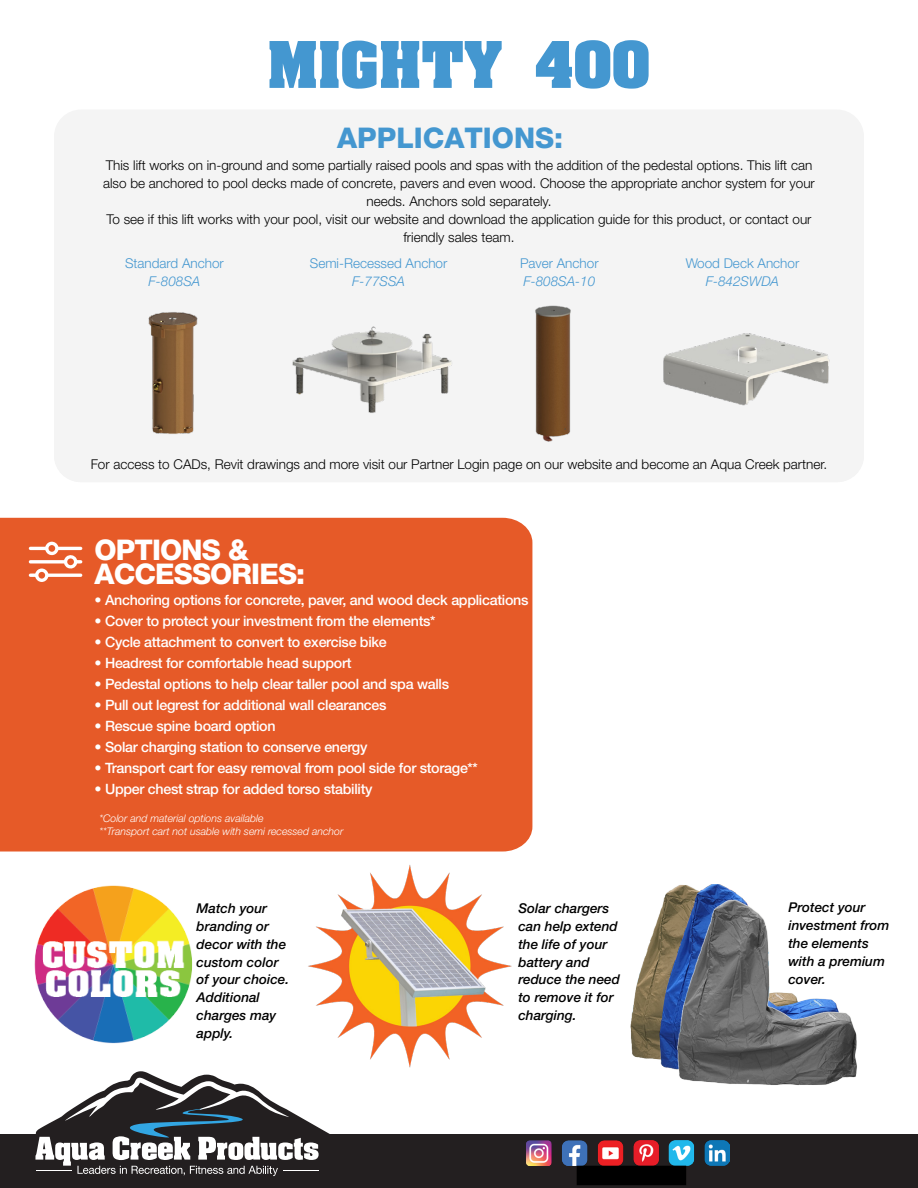
<style>
.page{position:relative;width:918px;height:1188px;background:#fff}
.page>*{position:absolute;margin:0;border:0;box-sizing:border-box;transform-origin:0 0}
.t1{font:300 72px "Aachen";color:#4497d0}
.t2{font:28.5px/24px "Helvetica Neue LT 85 Hv";letter-spacing:-.03em;color:#fff}
.t3{font:28.5px "Helvetica Neue LT 85 Hv";color:#4497d0}
.t4{font:14.25px "Helvetica Neue LT 65 Md";letter-spacing:-.02em;color:#fff}
.t5{font:13.5px/18px "Helvetica Neue LT 45 Lt";color:#000;text-align:center}
.t6{font:13.5px/18px "Helvetica Neue LT 66 Md It";color:#000}
.t7{font:13.5px "Helvetica Neue LT 45 Lt";color:#4497d0}
.t8{font:13.5px "Helvetica Neue LT 46 Lt It";color:#4497d0}
.t9{font:10.5px/13.5px "Helvetica Neue LT 46 Lt It";color:#fff}
</style>
<div class="page">
<div style="left:0;top:1135px;width:918px;height:53px;background:#231f20"></div>
<img style="left:527px;top:1140px;width:202px;height:26px">
<svg style="left:26px;top:1071px;width:308px;height:106px"></svg>
<img style="left:308px;top:865px;width:204px;height:203px">
<div style="left:54px;top:115px;width:810px;height:367px;background:#f4f4f4;border-radius:27px"></div>
<div style="left:0;top:518px;width:532px;height:334px;background:#e65a28"></div>
<img style="left:663px;top:333px;width:167px;height:73px">
<img style="left:292px;top:326px;width:157px;height:87px">
<img style="left:148px;top:312px;width:50px;height:122px">
<img style="left:449px;top:305px;width:122px;height:137px">
<img style="left:34px;top:885px;width:159px;height:159px">
<img style="left:630px;top:884px;width:91px;height:176px">
<img style="left:659px;top:885px;width:77px;height:182px">
<img style="left:664px;top:893px;width:193px;height:192px">
<svg style="left:29px;top:542px;width:53px;height:40px"></svg>
<div style="left:577px;top:1166px;width:109px;height:19px;background:#000"></div>
<h1 class="t1" style="left:267px;top:23px;width:385px">MIGHTY 400</h1>
<h2 class="t3" style="left:337px;top:121px;width:227px">APPLICATIONS:</h2>
<p class="t5" style="left:103px;top:156px;width:713px">This lift works on in-ground and some partially raised pools and spas with the addition of the pedestal options. This lift can also be anchored to pool decks made of concrete, pavers and even wood. Choose the appropriate anchor system for your needs. Anchors sold separately.<br>To see if this lift works with your pool, visit our website and download the application guide for this product, or contact our friendly sales team.</p>
<p class="t7" style="left:125px;top:255px;width:100px">Standard Anchor</p>
<p class="t8" style="left:149px;top:273px;width:53px">F-808SA</p>
<p class="t7" style="left:310px;top:255px;width:139px">Semi-Recessed Anchor</p>
<p class="t8" style="left:352px;top:273px;width:54px">F-77SSA</p>
<p class="t7" style="left:520px;top:255px;width:80px">Paver Anchor</p>
<p class="t8" style="left:523px;top:273px;width:73px">F-808SA-10</p>
<p class="t7" style="left:686px;top:255px;width:115px">Wood Deck Anchor</p>
<p class="t8" style="left:706px;top:273px;width:75px">F-842SWDA</p>
<p class="t5" style="left:91px;top:455px;width:738px">For access to CADs, Revit drawings and more visit our Partner Login page on our website and become an Aqua Creek partner.</p>
<h2 class="t2" style="left:94px;top:538px;width:212px">OPTIONS &amp;<br>ACCESSORIES:</h2>
<p class="t4" style="left:94px;top:592px;width:435px">• Anchoring options for concrete, paver, and wood deck applications</p>
<p class="t4" style="left:94px;top:613px;width:343px">• Cover to protect your investment from the elements*</p>
<p class="t4" style="left:94px;top:634px;width:294px">• Cycle attachment to convert to exercise bike</p>
<p class="t4" style="left:94px;top:655px;width:259px">• Headrest for comfortable head support</p>
<p class="t4" style="left:94px;top:676px;width:356px">• Pedestal options to help clear taller pool and spa walls</p>
<p class="t4" style="left:94px;top:697px;width:294px">• Pull out legrest for additional wall clearances</p>
<p class="t4" style="left:94px;top:718px;width:183px">• Rescue spine board option</p>
<p class="t4" style="left:94px;top:739px;width:274px">• Solar charging station to conserve energy</p>
<p class="t4" style="left:94px;top:760px;width:385px">• Transport cart for easy removal from pool side for storage**</p>
<p class="t4" style="left:94px;top:781px;width:280px">• Upper chest strap for added torso stability</p>
<p class="t9" style="left:99px;top:811px;width:245px">*Color and material options available<br>**Transport cart not usable with semi recessed anchor</p>
<p class="t6" style="left:197px;top:899px;width:94px">Match your branding or decor with the custom color of your choice.<br>Additional charges may apply.</p>
<p class="t6" style="left:518px;top:899px;width:103px">Solar chargers can help extend the life of your battery and reduce the need to remove it for charging.</p>
<p class="t6" style="left:788px;top:899px;width:103px">Protect your investment from the elements with a premium cover.</p>
</div>
